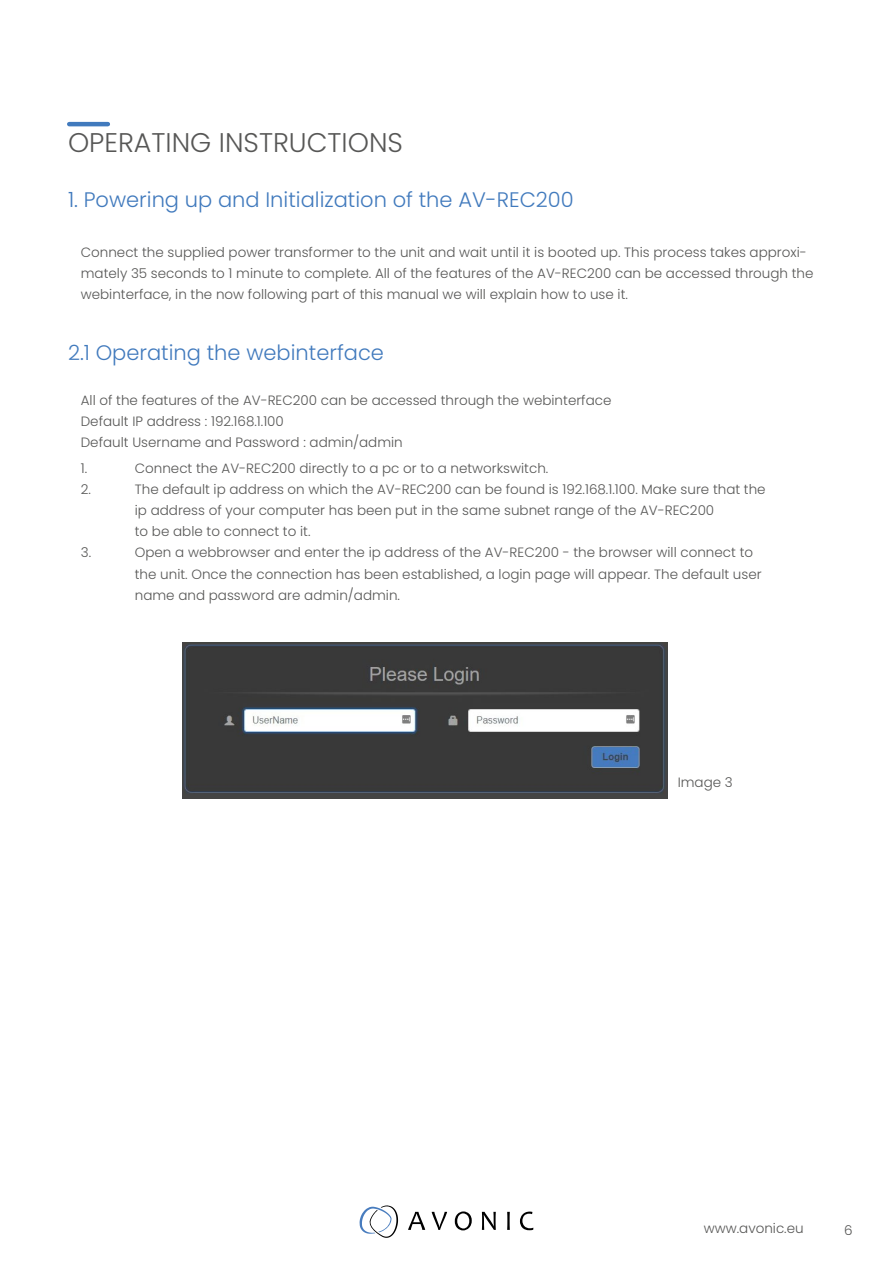
<style>
.page{position:relative;width:893px;height:1263px;background:#fff}
.page>*{position:absolute;margin:0;border:0;box-sizing:border-box;transform-origin:0 0}
.t1{font:300 27px "Poppins";color:#575756}
.t2{font:300 21px "Poppins";color:#417abd}
.t3{font:300 13.5px/21px "Poppins";color:#575756}
</style>
<div class="page">
<svg style="left:360px;top:1205px;width:38px;height:33px"></svg>
<svg style="left:408px;top:1212px;width:17px;height:18px"></svg>
<svg style="left:432px;top:1212px;width:15px;height:18px"></svg>
<svg style="left:455px;top:1211px;width:17px;height:19px"></svg>
<svg style="left:482px;top:1212px;width:14px;height:18px"></svg>
<svg style="left:507px;top:1212px;width:3px;height:18px"></svg>
<svg style="left:520px;top:1211px;width:13px;height:19px"></svg>
<img style="left:183px;top:642px;width:485px;height:156px">
<hr style="left:69px;top:122px;width:39px;height:4px;background:#417abd">
<h1 class="t1" style="left:68px;top:127px;width:336px">OPERATING INSTRUCTIONS</h1>
<h2 class="t2" style="left:68px;top:187px;width:507px">1. Powering up and Initialization of the AV-REC200</h2>
<p class="t3" style="left:81px;top:241px;width:734px">Connect the supplied power transformer to the unit and wait until it is booted up. This process takes approxi&shy;mately 35 seconds to 1 minute to complete. All of the features of the AV-REC200 can be accessed through the webinterface, in the now following part of this manual we will explain how to use it.</p>
<h2 class="t2" style="left:68px;top:341px;width:317px">2.1 Operating the webinterface</h2>
<p class="t3" style="left:81px;top:390px;width:532px">All of the features of the AV-REC200 can be accessed through the webinterface<br>Default IP address : 192.168.1.100<br>Default Username and Password : admin/admin</p>
<p class="t3" style="left:81px;top:458px;width:8px">1.</p>
<p class="t3" style="left:135px;top:458px;width:415px">Connect the AV-REC200 directly to a pc or to a networkswitch.</p>
<p class="t3" style="left:81px;top:479px;width:12px">2.</p>
<p class="t3" style="left:135px;top:479px;width:632px">The default ip address on which the AV-REC200 can be found is 192.168.1.100. Make sure that the ip address of your computer has been put in the same subnet range of the AV-REC200<br>to be able to connect to it.</p>
<p class="t3" style="left:81px;top:542px;width:12px">3.</p>
<p class="t3" style="left:135px;top:542px;width:628px">Open a webbrowser and enter the ip address of the AV-REC200 - the browser will connect to the unit. Once the connection has been established, a login page will appear. The default user name and password are admin/admin.</p>
<p class="t3" style="left:678px;top:772px;width:57px">Image 3</p>
<p class="t3" style="left:704px;top:1217px;width:101px">www.avonic.eu</p>
<p class="t3" style="left:844px;top:1219px;width:10px">6</p>
</div>
